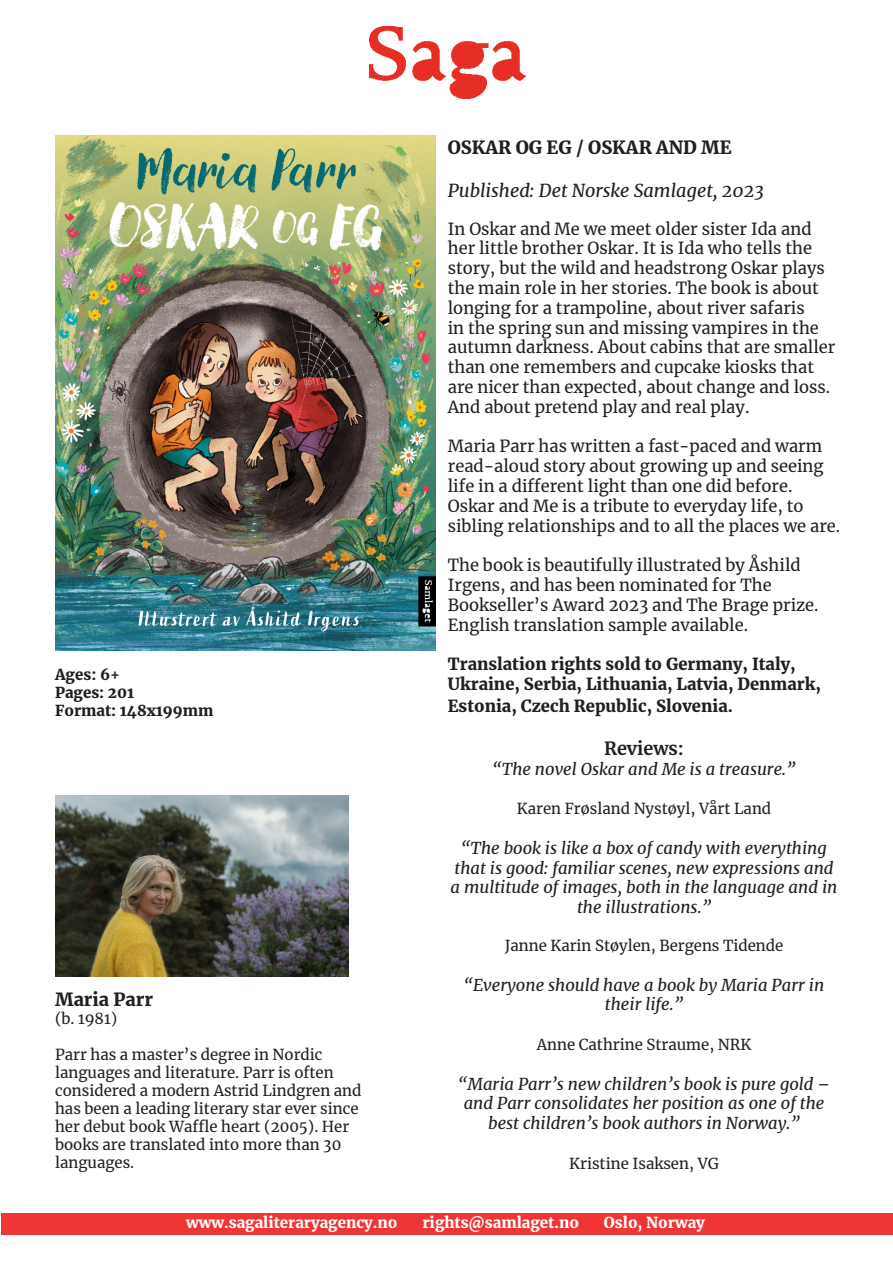
<style>
.page{position:relative;width:893px;height:1263px;background:#fff}
.page>*{position:absolute;margin:0;border:0;box-sizing:border-box;transform-origin:0 0}
.t1{font:italic 18px "Merriweather";color:#231f20}
.t2{font:900 18px "Merriweather";color:#231f20}
.t3{font:700 18px "Merriweather";color:#231f20}
.t4{font:16.5px/19.8px "Merriweather";color:#231f20}
.t5{font:italic 16.5px/19.8px "Merriweather";color:#231f20;text-align:center}
.t6{font:900 16.5px/19.8px "Merriweather";color:#231f20}
.t7{font:15px/18px "Merriweather";color:#231f20}
.t8{font:900 15px "Merriweather";color:#fff}
.t9{font:900 15px "Merriweather";color:#231f20}
</style>
<div class="page">
<img style="left:55px;top:136px;width:381px;height:515px">
<img style="left:370px;top:26px;width:156px;height:73px">
<img style="left:55px;top:796px;width:293px;height:180px">
<div style="left:1px;top:1213px;width:892px;height:22px;background:#ee3635"></div>
<p class="t9" style="left:55px;top:664px;width:67px">Ages: 6+</p>
<p class="t9" style="left:55px;top:682px;width:81px">Pages: 201</p>
<p class="t9" style="left:55px;top:700px;width:160px">Format: 148x199mm</p>
<p class="t2" style="left:55px;top:987px;width:100px">Maria Parr</p>
<p class="t7" style="left:55px;top:1009px;width:64px">(b. 1981)</p>
<p class="t7" style="left:55px;top:1045px;width:308px">Parr has a master’s degree in Nordic languages and literature. Parr is often considered a modern Astrid Lindgren and has been a leading literary star ever since her debut book Waffle heart (2005). Her books are translated into more than 30 languages.</p>
<p class="t2" style="left:448px;top:134px;width:285px">OSKAR OG EG / OSKAR AND ME</p>
<p class="t1" style="left:448px;top:178px;width:318px">Published: Det Norske Samlaget, 2023</p>
<p class="t4" style="left:448px;top:218px;width:389px">In Oskar and Me we meet older sister Ida and her little brother Oskar. It is Ida who tells the story, but the wild and headstrong Oskar plays the main role in her stories. The book is about longing for a trampoline, about river safaris<br>in the spring sun and missing vampires in the autumn darkness. About cabins that are smaller than one remembers and cupcake kiosks that are nicer than expected, about change and loss.<br>And about pretend play and real play.</p>
<p class="t4" style="left:448px;top:436px;width:377px;text-align:justify">Maria Parr has written a fast-paced and warm read-aloud story about growing up and seeing life in a different light than one did before.</p>
<p class="t4" style="left:448px;top:495px;width:357px">Oskar and Me is a tribute to everyday life, to</p>
<p class="t4" style="left:448px;top:515px;width:394px">sibling relationships and to all the places we are.</p>
<p class="t4" style="left:448px;top:555px;width:354px">The book is beautifully illustrated by Åshild</p>
<p class="t4" style="left:448px;top:575px;width:325px">Irgens, and has been nominated for The</p>
<p class="t4" style="left:448px;top:594px;width:372px">Bookseller’s Award 2023 and The Brage prize.<br>English translation sample available.</p>
<p class="t6" style="left:448px;top:654px;width:375px">Translation rights sold to Germany, Italy,<br>Ukraine, Serbia, Lithuania, Latvia, Denmark,</p>
<p class="t6" style="left:448px;top:695px;width:287px">Estonia, Czech Republic, Slovenia.</p>
<p class="t3" style="left:604px;top:736px;width:81px">Reviews:</p>
<p class="t5" style="left:492px;top:758px;width:305px">“The novel Oskar and Me is a treasure.”</p>
<p class="t7" style="left:517px;top:799px;width:256px">Karen Frøsland Nystøyl, Vårt Land</p>
<p class="t5" style="left:451px;top:837px;width:388px">“The book is like a box of candy with everything that is good: familiar scenes, new expressions and a multitude of images, both in the language and in the illustrations.”</p>
<p class="t7" style="left:505px;top:936px;width:280px">Janne Karin Støylen, Bergens Tidende</p>
<p class="t5" style="left:464px;top:974px;width:362px">“Everyone should have a book by Maria Parr in their life.”</p>
<p class="t7" style="left:537px;top:1035px;width:216px">Anne Cathrine Straume, NRK</p>
<p class="t5" style="left:458px;top:1073px;width:373px">“Maria Parr’s new children’s book is pure gold – and Parr consolidates her position as one of the best children’s book authors in Norway.”</p>
<p class="t7" style="left:569px;top:1154px;width:151px">Kristine Isaksen, VG</p>
<p class="t8" style="left:186px;top:1212px;width:213px">www.sagaliteraryagency.no</p>
<p class="t8" style="left:422px;top:1212px;width:158px">rights@samlaget.no</p>
<p class="t8" style="left:604px;top:1212px;width:102px">Oslo, Norway</p>
</div>
